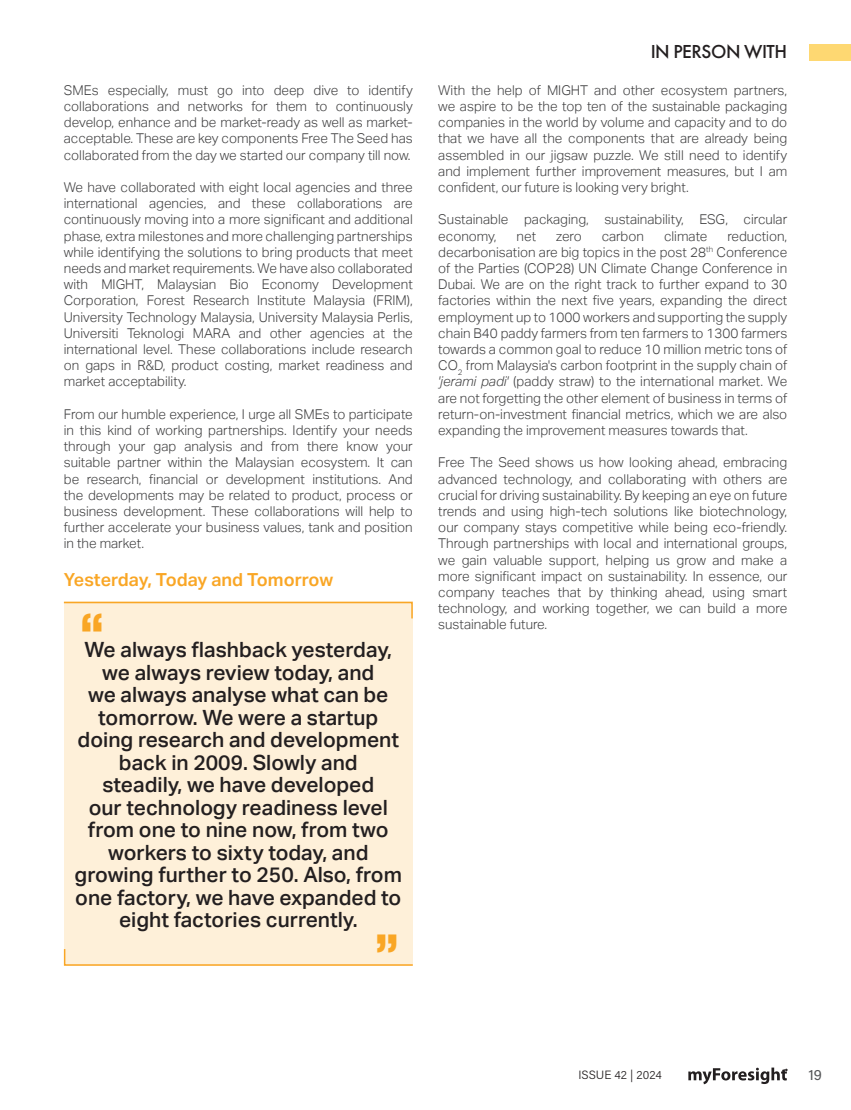
<style>
.page{position:relative;width:851px;height:1110px;background:#fff}
.page>*{position:absolute;margin:0;border:0;box-sizing:border-box;transform-origin:0 0}
.t1{font:900 condensed 48px "Helvetica Neue";color:#f9a625}
.quote{font:500 21px/22.5px "Aktiv Grotesk";color:#231f20;text-align:center}
.t2{font:500 19.5px "Futura PT";letter-spacing:-.025em;color:#231f20}
.t3{font:600 18px "Aktiv Grotesk";color:#f9a625}
.t4{font:15px "Acumin Pro";color:#57585a}
.Paragraph_Style_1{font:300 13.5px/16.2px "Aktiv Grotesk";color:#3e3e3f;text-align:justify}
.t5{font:300 12px "Acumin Pro";color:#231f20}
.s1{font-style:italic}
</style>
<div class="page">
<div style="left:64px;top:601px;width:348px;height:365px;background:#fef0d9"></div>
<svg style="left:63px;top:601px;width:350px;height:19px"></svg>
<svg style="left:63px;top:947px;width:350px;height:19px"></svg>
<div style="left:809px;top:44px;width:41px;height:16px;background:#fed872"></div>
<svg style="left:688px;top:1067px;width:99px;height:17px"></svg>
<p class="Paragraph_Style_1" style="left:64px;top:82px;width:350px">SMEs especially, must go into deep dive to identify collaborations and networks for them to continuously develop, enhance and be market-ready as well as market&shy;acceptable. These are key components Free The Seed has collaborated from the day we started our company till now.</p>
<p class="Paragraph_Style_1" style="left:64px;top:179px;width:350px">We have collaborated with eight local agencies and three international agencies, and these collaborations are continuously moving into a more significant and additional phase, extra milestones and more challenging partnerships while identifying the solutions to bring products that meet needs and market requirements. We have also collaborated with MIGHT, Malaysian Bio Economy Development Corporation, Forest Research Institute Malaysia (FRIM), University Technology Malaysia, University Malaysia Perlis, Universiti Teknologi MARA and other agencies at the international level. These collaborations include research on gaps in R&amp;D, product costing, market readiness and market acceptability.</p>
<p class="Paragraph_Style_1" style="left:64px;top:406px;width:350px">From our humble experience, I urge all SMEs to participate in this kind of working partnerships. Identify your needs through your gap analysis and from there know your suitable partner within the Malaysian ecosystem. It can be research, financial or development institutions. And the developments may be related to product, process or business development. These collaborations will help to further accelerate your business values, tank and position in the market.</p>
<p class="t3" style="left:64px;top:569px;width:271px">Yesterday, Today and Tomorrow</p>
<p class="t1" style="left:80px;top:591px;width:25px">“</p>
<p class="quote" style="left:75px;top:639px;width:329px">We always flashback yesterday, we always review today, and<br>we always analyse what can be tomorrow. We were a startup doing research and development back in 2009. Slowly and<br>steadily, we have developed<br>our technology readiness level from one to nine now, from two workers to sixty today, and growing further to 250. Also, from one factory, we have expanded to eight factories currently.</p>
<p class="t1" style="left:398px;top:974px;width:25px;rotate:-180deg">“</p>
<h3 class="t2" style="left:650px;top:40px;width:138px">IN PERSON WITH</h3>
<p class="Paragraph_Style_1" style="left:438px;top:82px;width:350px">With the help of MIGHT and other ecosystem partners, we aspire to be the top ten of the sustainable packaging companies in the world by volume and capacity and to do that we have all the components that are already being assembled in our jigsaw puzzle. We still need to identify and implement further improvement measures, but I am confident, our future is looking very bright.</p>
<p class="Paragraph_Style_1" style="left:438px;top:212px;width:350px">Sustainable packaging, sustainability, ESG, circular economy,</p>
<p class="Paragraph_Style_1" style="left:438px;top:228px;width:350px;text-indent:289px">reduction, decarbonisation are big topics in the post 28<sup>th</sup> Conference of the Parties (COP28) UN Climate Change Conference in Dubai. We are on the right track to further expand to 30 factories within the next five years, expanding the direct employment up to 1000 workers and supporting the supply chain B40 paddy farmers from ten farmers to 1300 farmers towards a common goal to reduce 10 million metric tons of CO<sub>2</sub> from Malaysia's carbon footprint in the supply chain of <span class="s1">'jerami padi'</span> (paddy straw) to the international market. We are not forgetting the other element of business in terms of return-on-investment financial metrics, which we are also expanding the improvement measures towards that.</p>
<p class="Paragraph_Style_1" style="left:438px;top:455px;width:350px">Free The Seed shows us how looking ahead, embracing advanced technology, and collaborating with others are crucial for driving sustainability. By keeping an eye on future trends and using high-tech solutions like biotechnology, our company stays competitive while being eco-friendly.<br>Through partnerships with local and international groups, we gain valuable support, helping us grow and make a more significant impact on sustainability. In essence, our company teaches that by thinking ahead, using smart technology, and working together, we can build a more sustainable future.</p>
<p class="Paragraph_Style_1" style="left:516px;top:228px;width:21px">net</p>
<p class="Paragraph_Style_1" style="left:556px;top:228px;width:27px">zero</p>
<p class="Paragraph_Style_1" style="left:601px;top:228px;width:44px">carbon</p>
<p class="Paragraph_Style_1" style="left:664px;top:228px;width:45px">climate</p>
<p class="t5" style="left:578px;top:1067px;width:85px">ISSUE 42 | 2024</p>
<p class="t4" style="left:808px;top:1064px;width:15px">19</p>
</div>
